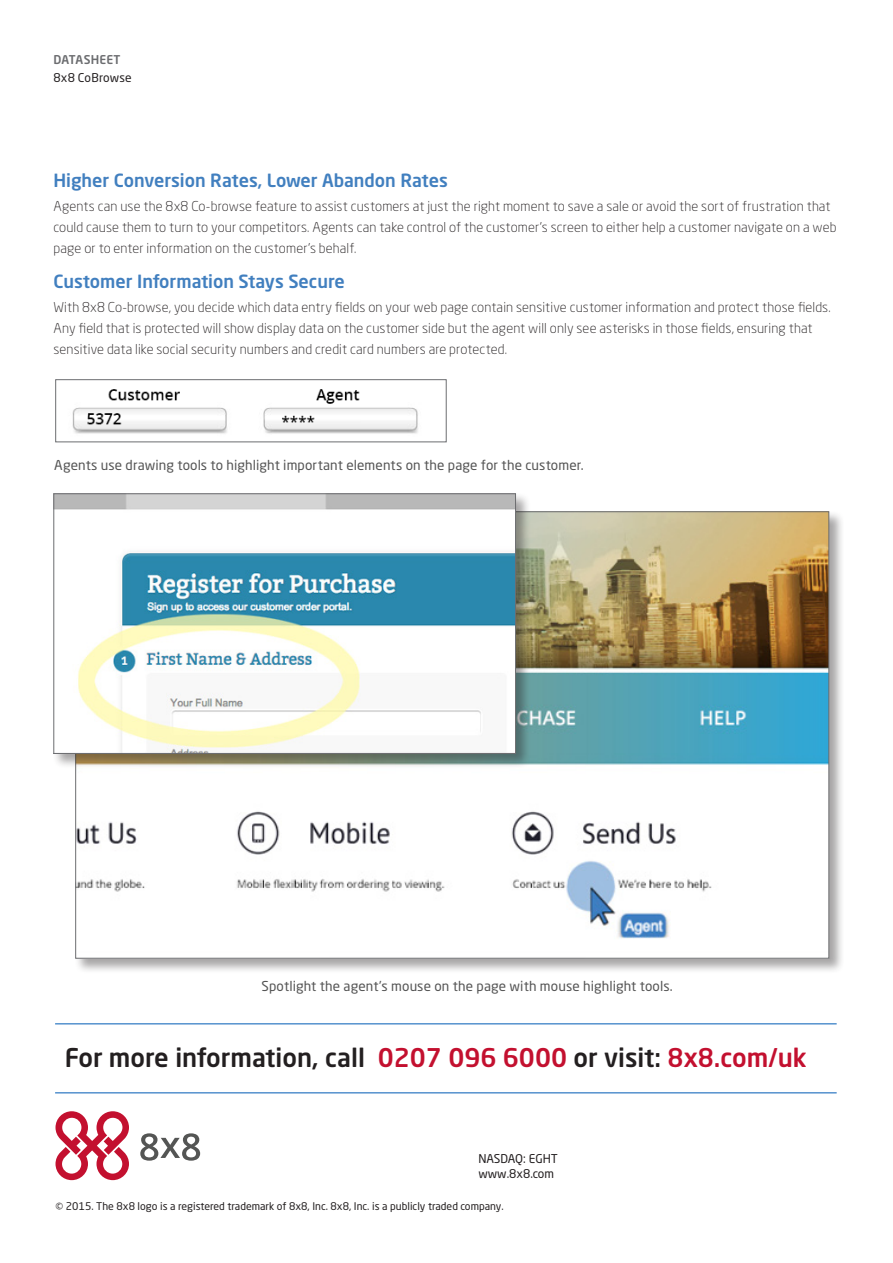
<style>
.page{position:relative;width:893px;height:1263px;background:#fff}
.page>*{position:absolute;margin:0;border:0;box-sizing:border-box;transform-origin:0 0}
.Call_to_Action_14_Re{font:500 25.5px "Neo Sans Std";color:#231f20}
.H1_Blue{font:500 18px "Neo Sans Std";color:#417fbf}
.Body{font:300 13.5px/21px "Neo Sans Std";letter-spacing:.01em;color:#231f20}
.Image_Caption{font:13.5px "Neo Sans Std";letter-spacing:.01em;color:#555}
.t1{font:12px/15px "Neo Sans Std";color:#231f20}
.t2{font:500 12px "Neo Sans Std";letter-spacing:.01em;color:#6c6d70}
.t3{font:10.5px "Neo Sans Std";color:#231f20}
.s1{color:#c3102f}
</style>
<div class="page">
<svg style="left:56px;top:1111px;width:73px;height:69px"></svg>
<svg style="left:140px;top:1133px;width:60px;height:28px"></svg>
<div style="left:74px;top:510px;width:770px;height:464px;background:#231f20;opacity:.4"></div>
<img style="left:77px;top:513px;width:750px;height:444px">
<div style="left:52px;top:492px;width:479px;height:277px;background:#231f20;opacity:.4"></div>
<img style="left:55px;top:495px;width:459px;height:257px">
<div style="left:53px;top:493px;width:463px;height:261px;border:1px solid #6c6d70"></div>
<img style="left:72px;top:389px;width:346px;height:45px">
<div style="left:55px;top:379px;width:391px;height:63px;border:1px solid #6c6d70"></div>
<hr style="left:55px;top:1023px;width:782px;height:1px;background:#5592ce">
<hr style="left:55px;top:1092px;width:782px;height:1px;background:#5592ce">
<p class="t2" style="left:53px;top:52px;width:69px">DATASHEET</p>
<p class="t1" style="left:53px;top:70px;width:80px">8x8 CoBrowse</p>
<p class="H1_Blue" style="left:53px;top:169px;width:396px">Higher Conversion Rates, Lower Abandon Rates</p>
<p class="Body" style="left:53px;top:196px;width:785px">Agents can use the 8x8 Co-browse feature to assist customers at just the right moment to save a sale or avoid the sort of frustration that could cause them to turn to your competitors. Agents can take control of the customer’s screen to either help a customer navigate on a web page or to enter information on the customer’s behalf.</p>
<p class="H1_Blue" style="left:53px;top:270px;width:293px">Customer Information Stays Secure</p>
<p class="Body" style="left:53px;top:297px;width:779px">With 8x8 Co-browse, you decide which data entry fields on your web page contain sensitive customer information and protect those fields.<br>Any field that is protected will show display data on the customer side but the agent will only see asterisks in those fields, ensuring that sensitive data like social security numbers and credit card numbers are protected.</p>
<p class="Image_Caption" style="left:54px;top:457px;width:531px">Agents use drawing tools to highlight important elements on the page for the customer.</p>
<p class="Image_Caption" style="left:262px;top:978px;width:413px">Spotlight the agent’s mouse on the page with mouse highlight tools.</p>
<p class="Call_to_Action_14_Re" style="left:65px;top:1042px;width:743px">For more information, call <span class="s1">0207 096 6000</span> or visit: <span class="s1">8x8.com/uk</span></p>
<p class="t1" style="left:478px;top:1151px;width:81px">NASDAQ: EGHT www.8x8.com</p>
<p class="t3" style="left:56px;top:1199px;width:450px">© 2015. The 8x8 logo is a registered trademark of 8x8, Inc. 8x8, Inc. is a publicly traded company.</p>
</div>
